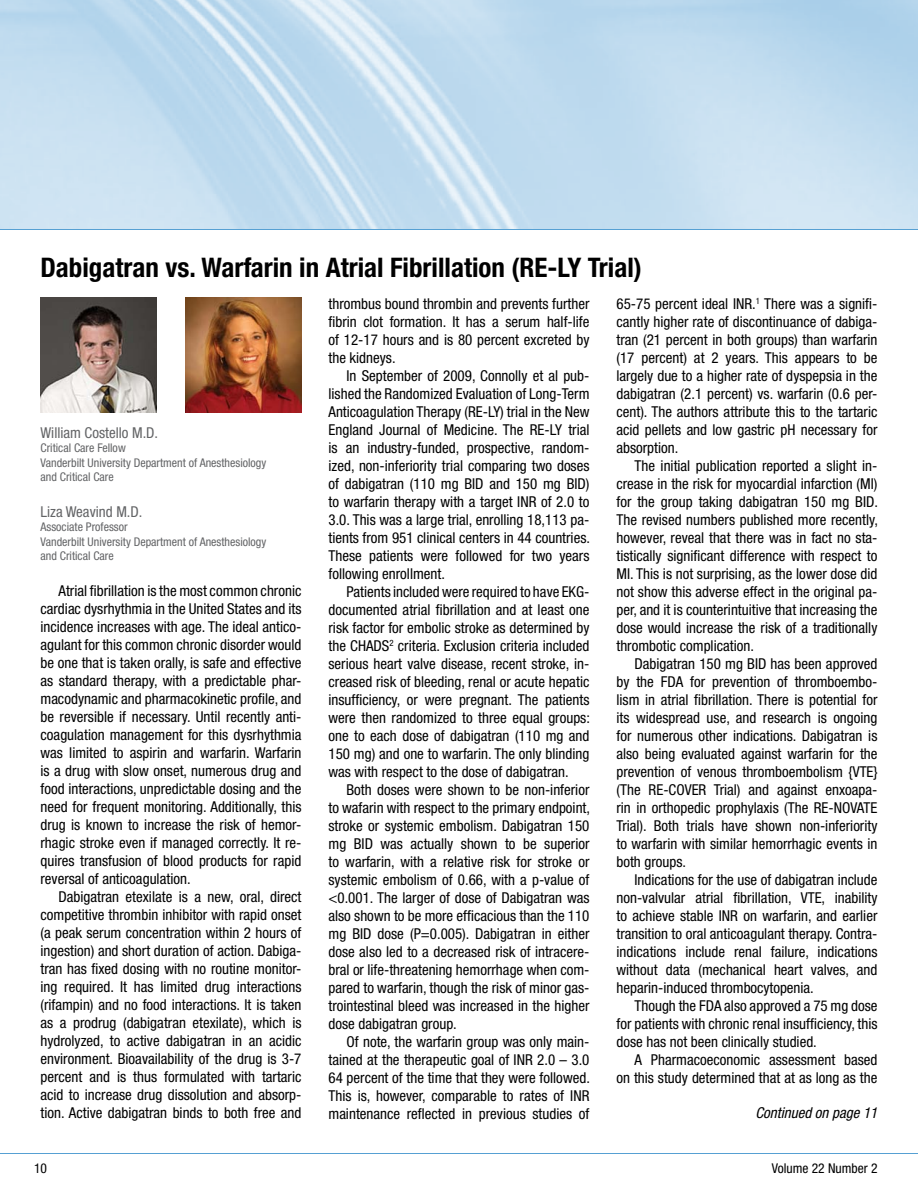
<style>
.page{position:relative;width:918px;height:1188px;background:#fff}
.page>*{position:absolute;margin:0;border:0;box-sizing:border-box;transform-origin:0 0}
.t1{font:700 condensed 27px "Helvetica Neue";color:#000}
.t2{font:condensed 15px/18px "Helvetica Neue";color:#000;text-align:justify}
.t3{font:condensed 15px "Helvetica Neue";color:#636466}
.t4{font:italic condensed 15px "Helvetica Neue";color:#000}
.t5{font:condensed 13.5px "Helvetica Neue";color:#000}
.t6{font:condensed 12px/14.4px "Helvetica Neue";color:#636466}
</style>
<div class="page">
<img style="left:0;top:0;width:918px;height:229px">
<hr style="left:0;top:229px;width:918px;height:1px;background:#56a0d3">
<hr style="left:0;top:1153px;width:918px;height:1px;background:#56a0d3">
<img style="left:41px;top:297px;width:115px;height:116px">
<img style="left:186px;top:297px;width:115px;height:116px">
<h1 class="t1" style="left:40px;top:252px;width:603px">Dabigatran vs. Warfarin in Atrial Fibrillation (RE-LY Trial)</h1>
<p class="t3" style="left:40px;top:424px;width:119px">William Costello M.D.</p>
<p class="t6" style="left:40px;top:441px;width:227px">Critical Care Fellow<br>Vanderbilt University Department of Anesthesiology and Critical Care</p>
<p class="t3" style="left:40px;top:503px;width:104px">Liza Weavind M.D.</p>
<p class="t6" style="left:40px;top:520px;width:227px">Associate Professor<br>Vanderbilt University Department of Anesthesiology and Critical Care</p>
<p class="t2" style="left:41px;top:582px;width:263px;text-indent:18px">Atrial fibrillation is the most common chronic cardiac dysrhythmia in the United States and its incidence increases with age. The ideal antico&shy;agulant for this common chronic disorder would be one that is taken orally, is safe and effective as standard therapy, with a predictable phar&shy;macodynamic and pharmacokinetic profile, and be reversible if necessary. Until recently anti&shy;coagulation management for this dysrhythmia was limited to aspirin and warfarin. Warfarin is a drug with slow onset, numerous drug and food interactions, unpredictable dosing and the need for frequent monitoring. Additionally, this drug is known to increase the risk of hemor&shy;rhagic stroke even if managed correctly. It re&shy;quires transfusion of blood products for rapid reversal of anticoagulation.</p>
<p class="t2" style="left:41px;top:888px;width:263px;text-indent:18px">Dabigatran etexilate is a new, oral, direct competitive thrombin inhibitor with rapid onset (a peak serum concentration within 2 hours of ingestion) and short duration of action. Dabiga&shy;tran has fixed dosing with no routine monitor&shy;ing required. It has limited drug interactions (rifampin) and no food interactions. It is taken as a prodrug (dabigatran etexilate), which is hydrolyzed, to active dabigatran in an acidic environment. Bioavailability of the drug is 3-7 percent and is thus formulated with tartaric acid to increase drug dissolution and absorp&shy;tion. Active dabigatran binds to both free and</p>
<p class="t2" style="left:329px;top:294px;width:263px">thrombus bound thrombin and prevents further fibrin clot formation. It has a serum half-life of 12-17 hours and is 80 percent excreted by the kidneys.</p>
<p class="t2" style="left:329px;top:366px;width:263px;text-indent:18px">In September of 2009, Connolly et al pub&shy;lished the Randomized Evaluation of Long-Term Anticoagulation Therapy (RE-LY) trial in the New England Journal of Medicine. The RE-LY trial is an industry-funded, prospective, random&shy;ized, non-inferiority trial comparing two doses of dabigatran (110 mg BID and 150 mg BID) to warfarin therapy with a target INR of 2.0 to 3.0. This was a large trial, enrolling 18,113 pa&shy;tients from 951 clinical centers in 44 countries.<br>These patients were followed for two years following enrollment.</p>
<p class="t2" style="left:329px;top:582px;width:263px;text-indent:18px">Patients included were required to have EKG&shy;documented atrial fibrillation and at least one risk factor for embolic stroke as determined by the CHADS<sup>2</sup> criteria. Exclusion criteria included serious heart valve disease, recent stroke, in&shy;creased risk of bleeding, renal or acute hepatic insufficiency, or were pregnant. The patients were then randomized to three equal groups: one to each dose of dabigatran (110 mg and 150 mg) and one to warfarin. The only blinding was with respect to the dose of dabigatran.</p>
<p class="t2" style="left:329px;top:780px;width:263px;text-indent:18px">Both doses were shown to be non-inferior to wafarin with respect to the primary endpoint, stroke or systemic embolism. Dabigatran 150 mg BID was actually shown to be superior to warfarin, with a relative risk for stroke or systemic embolism of 0.66, with a p-value of &lt;0.001. The larger of dose of Dabigatran was also shown to be more efficacious than the 110 mg BID dose (P=0.005). Dabigatran in either dose also led to a decreased risk of intracere&shy;bral or life-threatening hemorrhage when com&shy;pared to warfarin, though the risk of minor gas&shy;trointestinal bleed was increased in the higher dose dabigatran group.</p>
<p class="t2" style="left:329px;top:1032px;width:263px;text-indent:18px">Of note, the warfarin group was only main&shy;tained at the therapeutic goal of INR 2.0 – 3.0<br>64 percent of the time that they were followed.<br>This is, however, comparable to rates of INR maintenance reflected in previous studies of</p>
<p class="t2" style="left:616px;top:294px;width:263px">65-75 percent ideal INR.<sup>1</sup> There was a signifi&shy;cantly higher rate of discontinuance of dabiga&shy;tran (21 percent in both groups) than warfarin (17 percent) at 2 years. This appears to be largely due to a higher rate of dyspepsia in the dabigatran (2.1 percent) vs. warfarin (0.6 per&shy;cent). The authors attribute this to the tartaric acid pellets and low gastric pH necessary for absorption.</p>
<p class="t2" style="left:616px;top:456px;width:263px;text-indent:18px">The initial publication reported a slight in&shy;crease in the risk for myocardial infarction (MI) for the group taking dabigatran 150 mg BID.<br>The revised numbers published more recently, however, reveal that there was in fact no sta&shy;tistically significant difference with respect to MI. This is not surprising, as the lower dose did not show this adverse effect in the original pa&shy;per, and it is counterintuitive that increasing the dose would increase the risk of a traditionally thrombotic complication.</p>
<p class="t2" style="left:616px;top:654px;width:263px;text-indent:18px">Dabigatran 150 mg BID has been approved by the FDA for prevention of thromboembo&shy;lism in atrial fibrillation. There is potential for its widespread use, and research is ongoing for numerous other indications. Dabigatran is also being evaluated against warfarin for the prevention of venous thromboembolism {VTE} (The RE-COVER Trial) and against enxoapa&shy;rin in orthopedic prophylaxis (The RE-NOVATE Trial). Both trials have shown non-inferiority to warfarin with similar hemorrhagic events in both groups.</p>
<p class="t2" style="left:616px;top:870px;width:263px;text-indent:18px">Indications for the use of dabigatran include non-valvular atrial fibrillation, VTE, inability to achieve stable INR on warfarin, and earlier transition to oral anticoagulant therapy. Contra&shy;indications include renal failure, indications without data (mechanical heart valves, and heparin-induced thrombocytopenia.</p>
<p class="t2" style="left:616px;top:996px;width:263px;text-indent:18px">Though the FDA also approved a 75 mg dose for patients with chronic renal insufficiency, this dose has not been clinically studied.</p>
<p class="t2" style="left:616px;top:1050px;width:262px;text-align:right">A Pharmacoeconomic assessment based<br>on this study determined that at as long as the</p>
<p class="t4" style="left:756px;top:1104px;width:123px">Continued on page 11</p>
<p class="t5" style="left:34px;top:1160px;width:14px">10</p>
<p class="t5" style="left:772px;top:1160px;width:107px">Volume 22 Number 2</p>
</div>
